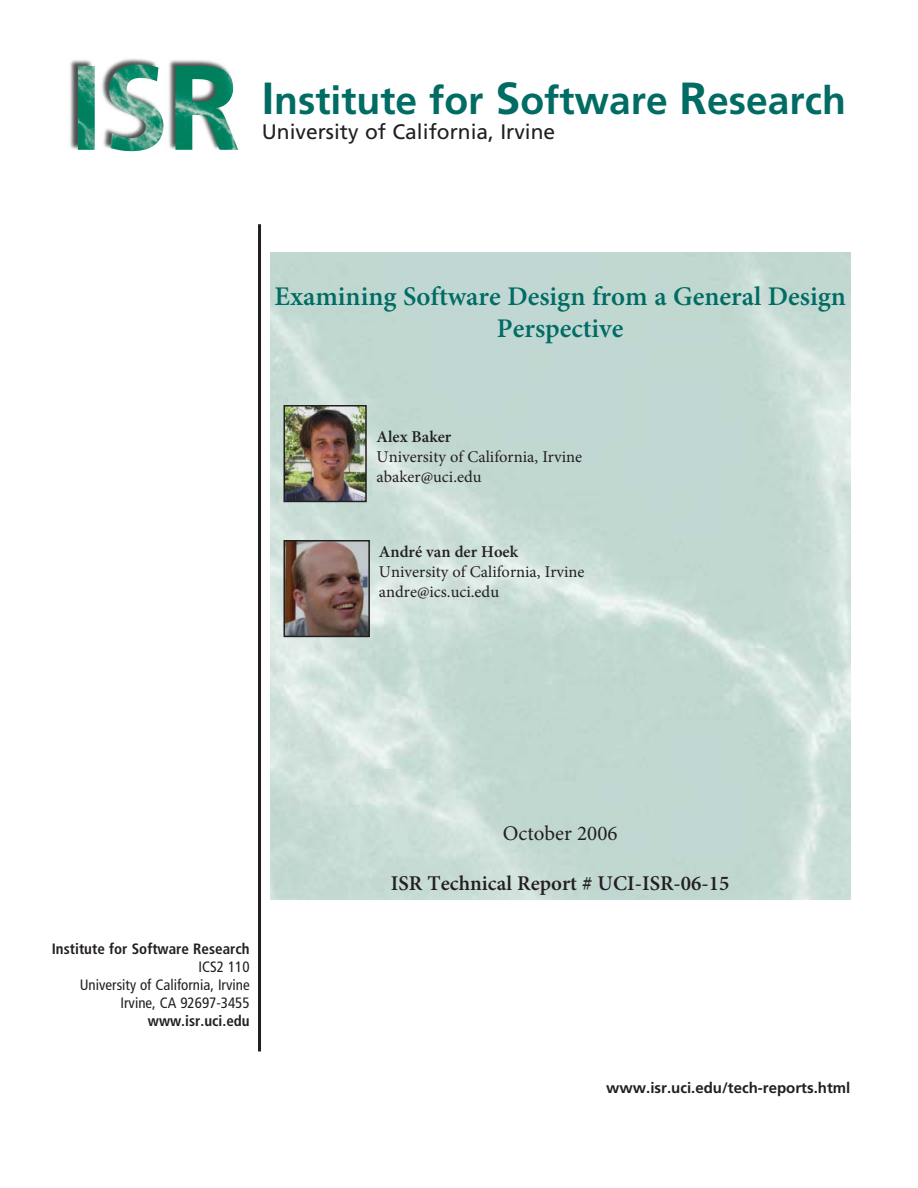
<style>
.page{position:relative;width:918px;height:1188px;background:#fff}
.page>*{position:absolute;margin:0;border:0;box-sizing:border-box;transform-origin:0 0}
.t1{font:700 39px "Frutiger";color:#006c64}
.t2{font:600 27px/32.4px "Minion Pro";color:#006c64;text-align:center}
.t3{font:600 21px "Minion Pro";color:#231f20}
.t4{font:21px "Frutiger";color:#231f20}
.t5{font:21px "Minion Pro";color:#231f20}
.t6{font:16.5px/19.8px "Minion Pro";color:#231f20}
.t7{font:condensed 15px/18px "Frutiger";color:#231f20;text-align:right}
.t8{font:700 15px "Frutiger";color:#231f20}
.s1{font-size:45px}
.s2{font-weight:600}
.s3{font-weight:700}
</style>
<div class="page">
<img style="left:70px;top:58px;width:169px;height:92px">
<img style="left:78px;top:64px;width:160px;height:88px">
<img style="left:287px;top:408px;width:77px;height:91px">
<div style="left:284px;top:405px;width:83px;height:97px;border:2px solid #231f20"></div>
<hr style="left:258px;top:224px;width:3px;height:827px;background:#231f20">
<img style="left:287px;top:543px;width:80px;height:91px">
<div style="left:284px;top:540px;width:86px;height:97px;border:2px solid #231f20"></div>
<p class="t1" style="left:262px;top:85px;width:586px"><span class="s1">I</span>nstitute for <span class="s1">S</span>oftware <span class="s1">R</span>esearch</p>
<p class="t4" style="left:262px;top:123px;width:295px">University of California, Irvine</p>
<p class="t2" style="left:275px;top:282px;width:573px">Examining Software Design from a General Design<br>Perspective</p>
<p class="t6" style="left:377px;top:428px;width:207px"><span class="s2">Alex Baker<br></span>University of California, Irvine abaker@uci.edu</p>
<p class="t6" style="left:379px;top:544px;width:207px"><span class="s2">André van der Hoek<br></span>University of California, Irvine andre@ics.uci.edu</p>
<p class="t7" style="left:52px;top:941px;width:199px"><span class="s3">Institute for Software Research<br></span>ICS2 110<br>University of California, Irvine<br>Irvine, CA 92697-3455 <span class="s3">www.isr.uci.edu</span></p>
<p class="t5" style="left:503px;top:825px;width:116px">October 2006</p>
<p class="t3" style="left:391px;top:875px;width:340px">ISR Technical Report # UCI-ISR-06-15</p>
<p class="t8" style="left:606px;top:1082px;width:246px">www.isr.uci.edu/tech-reports.html</p>
</div>
